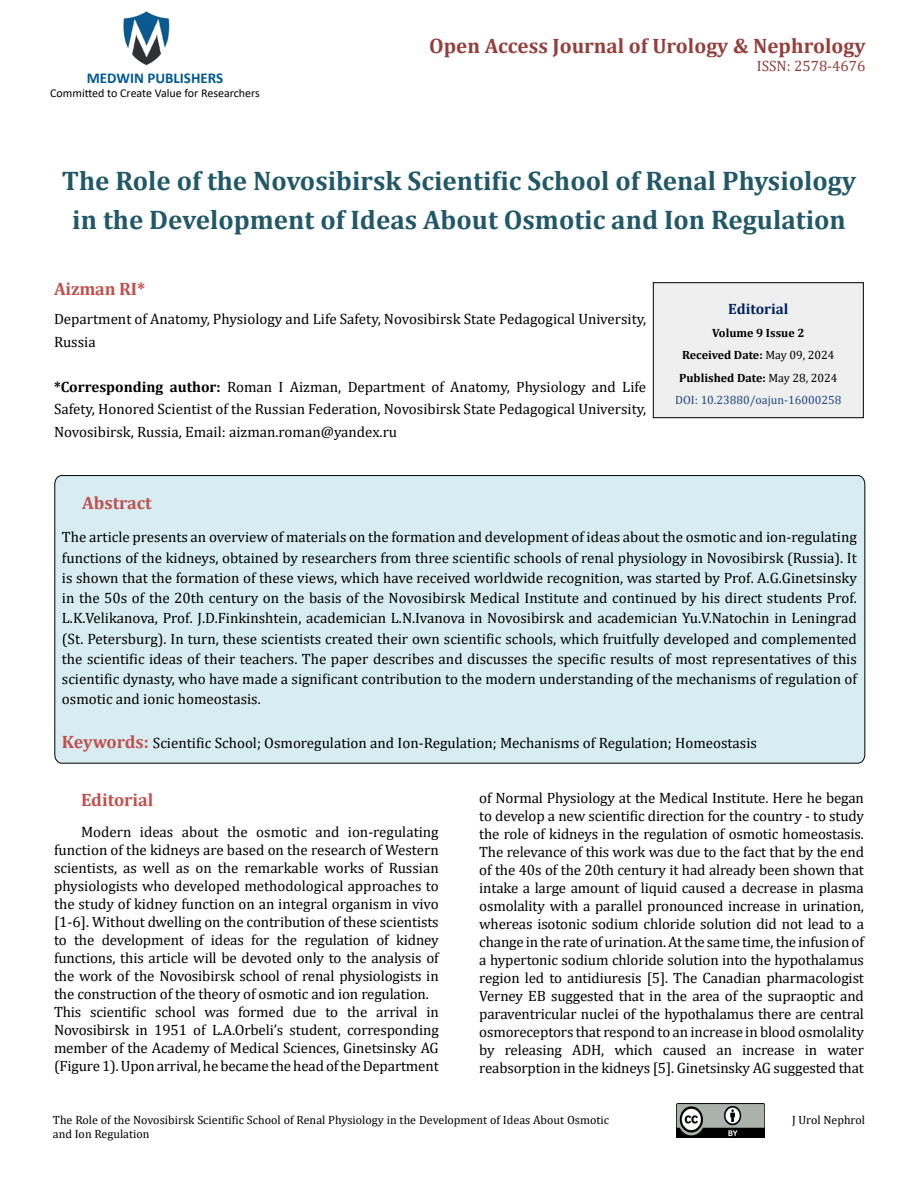
<style>
.page{position:relative;width:918px;height:1188px;background:#fff}
.page>*{position:absolute;margin:0;border:0;box-sizing:border-box;transform-origin:0 0}
.t1{font:700 27px/39px "Cambria";color:#215868;text-align:center}
.t2{font:700 21px "Cambria";color:#953f3c}
.t3{font:700 18px "Cambria";color:#c0504d}
.t4{font:15px/18px "Cambria";letter-spacing:-.01em;color:#000;text-align:justify}
.t5{font:700 15px "Calibri";color:#005991}
.t6{font:15px "Cambria";color:#953f3c}
.t7{font:700 15px "Cambria";color:#002060}
.t8{font:12px/14.4px "Cambria";color:#000}
.t9{font:700 12px/22.5px "Cambria";color:#000;text-align:center}
.t10{font:12px "Calibri";color:#000}
.s1{font-weight:700}
.s2{font-weight:400}
.s3{font-weight:400;color:#1f497d}
.s4{font-weight:700;font-size:18px;color:#c0504d}
</style>
<div class="page">
<img style="left:123px;top:11px;width:47px;height:55px">
<img style="left:676px;top:1104px;width:89px;height:33px">
<div style="left:653px;top:283px;width:210px;height:135px;background:#efefef"></div>
<div style="left:653px;top:282px;width:211px;height:136px;border:1px solid #000"></div>
<svg style="left:54px;top:475px;width:812px;height:289px;background:#cce0e5"></svg>
<p class="t5" style="left:87px;top:67px;width:138px">MEDWIN PUBLISHERS</p>
<p class="t10" style="left:50px;top:85px;width:211px">Committed to Create Value for Researchers</p>
<h2 class="t2" style="left:429px;top:31px;width:438px">Open Access Journal of Urology &amp; Nephrology</h2>
<p class="t6" style="left:757px;top:57px;width:110px">ISSN: 2578-4676</p>
<h1 class="t1" style="left:62px;top:160px;width:796px">The Role of the Novosibirsk Scientific School of Renal Physiology in the Development of Ideas About Osmotic and Ion Regulation</h1>
<p class="t3" style="left:54px;top:276px;width:93px">Aizman RI*</p>
<p class="t4" style="left:54px;top:308px;width:594px;line-height:22.5px">Department of Anatomy, Physiology and Life Safety, Novosibirsk State Pedagogical University,<br>Russia</p>
<p class="t4" style="left:54px;top:375px;width:594px;line-height:22.5px"><span class="s1">*Corresponding author:</span> Roman I Aizman, Department of Anatomy, Physiology and Life Safety, Honored Scientist of the Russian Federation, Novosibirsk State Pedagogical University, Novosibirsk, Russia, Email: aizman.roman@yandex.ru</p>
<p class="t7" style="left:728px;top:299px;width:62px">Editorial</p>
<p class="t9" style="left:675px;top:321px;width:168px">Volume 9 Issue 2<br>Received Date: <span class="s2">May 09, 2024<br></span>Published Date: <span class="s2">May 28, 2024<br></span><span class="s3">DOI: 10.23880/oajun-16000258</span></p>
<p class="t3" style="left:82px;top:490px;width:71px">Abstract</p>
<p class="t4" style="left:62px;top:527px;width:797px;line-height:20.2px">The article presents an overview of materials on the formation and development of ideas about the osmotic and ion-regulating functions of the kidneys, obtained by researchers from three scientific schools of renal physiology in Novosibirsk (Russia). It is shown that the formation of these views, which have received worldwide recognition, was started by Prof. A.G.Ginetsinsky in the 50s of the 20th century on the basis of the Novosibirsk Medical Institute and continued by his direct students Prof.<br>L.K.Velikanova, Prof. J.D.Finkinshtein, academician L.N.Ivanova in Novosibirsk and academician Yu.V.Natochin in Leningrad (St. Petersburg). In turn, these scientists created their own scientific schools, which fruitfully developed and complemented the scientific ideas of their teachers. The paper describes and discusses the specific results of most representatives of this scientific dynasty, who have made a significant contribution to the modern understanding of the mechanisms of regulation of osmotic and ionic homeostasis.</p>
<p class="t4" style="left:62px;top:734px;width:697px"><span class="s4">Keywords:</span> Scientific School; Osmoregulation and Ion-Regulation; Mechanisms of Regulation; Homeostasis</p>
<p class="t3" style="left:81px;top:787px;width:74px">Editorial</p>
<p class="t4" style="left:54px;top:823px;width:386px;text-align:left;text-indent:27px">Modern ideas about the osmotic and ion-regulating function of the kidneys are based on the research of Western scientists, as well as on the remarkable works of Russian physiologists who developed methodological approaches to the study of kidney function on an integral organism in vivo [1-6]. Without dwelling on the contribution of these scientists to the development of ideas for the regulation of kidney functions, this article will be devoted only to the analysis of the work of the Novosibirsk school of renal physiologists in the construction of the theory of osmotic and ion regulation.<br>This scientific school was formed due to the arrival in Novosibirsk in 1951 of L.A.Orbeli’s student, corresponding member of the Academy of Medical Sciences, Ginetsinsky AG (Figure 1). Upon arrival, he became the head of the Department</p>
<p class="t4" style="left:479px;top:789px;width:386px">of Normal Physiology at the Medical Institute. Here he began to develop a new scientific direction for the country - to study the role of kidneys in the regulation of osmotic homeostasis.<br>The relevance of this work was due to the fact that by the end of the 40s of the 20th century it had already been shown that intake a large amount of liquid caused a decrease in plasma osmolality with a parallel pronounced increase in urination, whereas isotonic sodium chloride solution did not lead to a change in the rate of urination. At the same time, the infusion of a hypertonic sodium chloride solution into the hypothalamus region led to antidiuresis [5]. The Canadian pharmacologist Verney EB suggested that in the area of the supraoptic and paraventricular nuclei of the hypothalamus there are central osmoreceptors that respond to an increase in blood osmolality by releasing ADH, which caused an increase in water reabsorption in the kidneys [5]. Ginetsinsky AG suggested that</p>
<p class="t8" style="left:53px;top:1113px;width:558px">The Role of the Novosibirsk Scientific School of Renal Physiology in the Development of Ideas About Osmotic and Ion Regulation</p>
<p class="t8" style="left:792px;top:1113px;width:74px">J Urol Nephrol</p>
</div>
